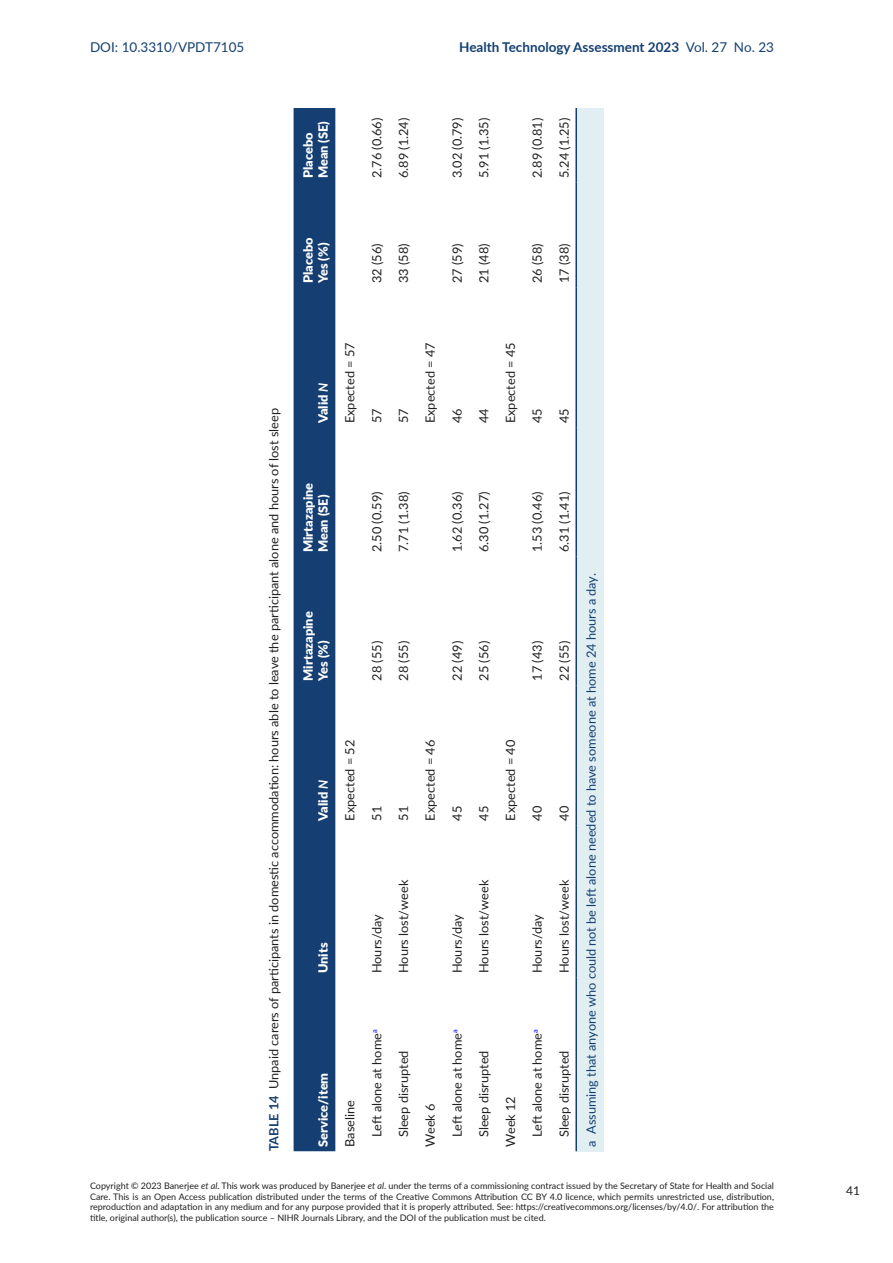
<style>
.page{position:relative;width:893px;height:1263px;background:#fff}
.page>*{position:absolute;margin:0;border:0;box-sizing:border-box;transform-origin:0 0}
.t1{font:700 13.5px "Lato";color:#153f72}
.t2{font:13.5px "Lato";color:#153f72}
.t3{font:12.75px "Lato";color:#231f20}
.t4{font:900 12.75px/15px "Lato";color:#fff}
.t5{font:12.75px "Lato";color:#153f72}
.t6{font:12px "Lato";color:#231f20}
.t7{font:9px/10.5px "Lato";color:#231f20;text-align:justify}
.s1{font-weight:400}
.s2{font-weight:700;color:#153f72}
.s3{font-weight:700;font-style:italic}
.s4{font-style:italic}
</style>
<div class="page">
<div style="left:576px;top:108px;width:28px;height:1043px;background:#e1eff2"></div>
<div style="left:294px;top:108px;width:41px;height:1043px;background:#153f72"></div>
<hr style="left:575px;top:978px;width:2px;height:173px;background:#153f72">
<hr style="left:575px;top:825px;width:2px;height:153px;background:#153f72">
<hr style="left:575px;top:685px;width:2px;height:140px;background:#153f72">
<hr style="left:575px;top:557px;width:2px;height:128px;background:#153f72">
<hr style="left:575px;top:428px;width:2px;height:129px;background:#153f72">
<hr style="left:575px;top:288px;width:2px;height:140px;background:#153f72">
<hr style="left:575px;top:183px;width:2px;height:105px;background:#153f72">
<hr style="left:575px;top:108px;width:2px;height:75px;background:#153f72">
<p class="t2" style="left:90px;top:37px;width:156px">DOI: 10.3310/VPDT7105</p>
<p class="t1" style="left:459px;top:37px;width:316px">Health Technology Assessment 2023 <span class="s1">Vol. 27 No. 23</span></p>
<p class="t4" style="left:300px;top:178px;width:59px;rotate:-90deg">Placebo<br>Mean (SE)</p>
<p class="t3" style="left:368px;top:178px;width:62px;rotate:-90deg">2.76 (0.66)</p>
<p class="t3" style="left:394px;top:178px;width:62px;rotate:-90deg">6.89 (1.24)</p>
<p class="t3" style="left:448px;top:178px;width:62px;rotate:-90deg">3.02 (0.79)</p>
<p class="t3" style="left:475px;top:178px;width:62px;rotate:-90deg">5.91 (1.35)</p>
<p class="t3" style="left:528px;top:178px;width:62px;rotate:-90deg">2.89 (0.81)</p>
<p class="t3" style="left:555px;top:178px;width:62px;rotate:-90deg">5.24 (1.25)</p>
<p class="t4" style="left:300px;top:283px;width:47px;rotate:-90deg">Placebo<br>Yes (%)</p>
<p class="t3" style="left:368px;top:283px;width:41px;rotate:-90deg">32 (56)</p>
<p class="t3" style="left:394px;top:283px;width:41px;rotate:-90deg">33 (58)</p>
<p class="t3" style="left:448px;top:283px;width:41px;rotate:-90deg">27 (59)</p>
<p class="t3" style="left:475px;top:283px;width:41px;rotate:-90deg">21 (48)</p>
<p class="t3" style="left:528px;top:283px;width:41px;rotate:-90deg">26 (58)</p>
<p class="t3" style="left:555px;top:283px;width:41px;rotate:-90deg">17 (38)</p>
<p class="t3" style="left:265px;top:1151px;width:744px;rotate:-90deg"><span class="s2">TABLE 14</span> Unpaid carers of participants in domestic accommodation: hours able to leave the participant alone and hours of lost sleep</p>
<p class="t4" style="left:315px;top:423px;width:42px;rotate:-90deg">Valid <span class="s3">N</span></p>
<p class="t3" style="left:341px;top:423px;width:82px;rotate:-90deg">Expected = 57</p>
<p class="t3" style="left:368px;top:423px;width:16px;rotate:-90deg">57</p>
<p class="t3" style="left:394px;top:423px;width:16px;rotate:-90deg">57</p>
<p class="t3" style="left:421px;top:423px;width:82px;rotate:-90deg">Expected = 47</p>
<p class="t3" style="left:448px;top:423px;width:16px;rotate:-90deg">46</p>
<p class="t3" style="left:475px;top:423px;width:16px;rotate:-90deg">44</p>
<p class="t3" style="left:501px;top:423px;width:82px;rotate:-90deg">Expected = 45</p>
<p class="t3" style="left:528px;top:423px;width:16px;rotate:-90deg">45</p>
<p class="t3" style="left:555px;top:423px;width:16px;rotate:-90deg">45</p>
<p class="t4" style="left:300px;top:552px;width:71px;rotate:-90deg">Mirtazapine<br>Mean (SE)</p>
<p class="t3" style="left:368px;top:552px;width:62px;rotate:-90deg">2.50 (0.59)</p>
<p class="t3" style="left:394px;top:552px;width:62px;rotate:-90deg">7.71 (1.38)</p>
<p class="t3" style="left:448px;top:552px;width:62px;rotate:-90deg">1.62 (0.36)</p>
<p class="t3" style="left:475px;top:552px;width:62px;rotate:-90deg">6.30 (1.27)</p>
<p class="t3" style="left:528px;top:552px;width:62px;rotate:-90deg">1.53 (0.46)</p>
<p class="t3" style="left:555px;top:552px;width:62px;rotate:-90deg">6.31 (1.41)</p>
<p class="t4" style="left:300px;top:681px;width:71px;rotate:-90deg">Mirtazapine<br>Yes (%)</p>
<p class="t3" style="left:368px;top:681px;width:41px;rotate:-90deg">28 (55)</p>
<p class="t3" style="left:394px;top:681px;width:41px;rotate:-90deg">28 (55)</p>
<p class="t3" style="left:448px;top:681px;width:41px;rotate:-90deg">22 (49)</p>
<p class="t3" style="left:475px;top:681px;width:41px;rotate:-90deg">25 (56)</p>
<p class="t3" style="left:528px;top:681px;width:41px;rotate:-90deg">17 (43)</p>
<p class="t3" style="left:555px;top:681px;width:41px;rotate:-90deg">22 (55)</p>
<p class="t4" style="left:315px;top:821px;width:42px;rotate:-90deg">Valid <span class="s3">N</span></p>
<p class="t3" style="left:341px;top:821px;width:82px;rotate:-90deg">Expected = 52</p>
<p class="t3" style="left:368px;top:821px;width:16px;rotate:-90deg">51</p>
<p class="t3" style="left:394px;top:821px;width:16px;rotate:-90deg">51</p>
<p class="t3" style="left:421px;top:821px;width:82px;rotate:-90deg">Expected = 46</p>
<p class="t3" style="left:448px;top:821px;width:16px;rotate:-90deg">45</p>
<p class="t3" style="left:475px;top:821px;width:16px;rotate:-90deg">45</p>
<p class="t3" style="left:501px;top:821px;width:82px;rotate:-90deg">Expected = 40</p>
<p class="t3" style="left:528px;top:821px;width:16px;rotate:-90deg">40</p>
<p class="t3" style="left:555px;top:821px;width:16px;rotate:-90deg">40</p>
<p class="t4" style="left:315px;top:973px;width:32px;rotate:-90deg">Units</p>
<p class="t3" style="left:368px;top:973px;width:61px;rotate:-90deg">Hours/day</p>
<p class="t3" style="left:394px;top:973px;width:95px;rotate:-90deg">Hours lost/week</p>
<p class="t3" style="left:448px;top:973px;width:61px;rotate:-90deg">Hours/day</p>
<p class="t3" style="left:475px;top:973px;width:95px;rotate:-90deg">Hours lost/week</p>
<p class="t3" style="left:528px;top:973px;width:61px;rotate:-90deg">Hours/day</p>
<p class="t3" style="left:555px;top:973px;width:95px;rotate:-90deg">Hours lost/week</p>
<p class="t4" style="left:315px;top:1147px;width:76px;rotate:-90deg">Service/item</p>
<p class="t3" style="left:341px;top:1147px;width:48px;rotate:-90deg">Baseline</p>
<p class="t3" style="left:368px;top:1137px;width:109px;rotate:-90deg">Left alone at home<sup>a</sup></p>
<p class="t3" style="left:394px;top:1137px;width:88px;rotate:-90deg">Sleep disrupted</p>
<p class="t3" style="left:421px;top:1147px;width:45px;rotate:-90deg">Week 6</p>
<p class="t3" style="left:448px;top:1137px;width:109px;rotate:-90deg">Left alone at home<sup>a</sup></p>
<p class="t3" style="left:475px;top:1137px;width:88px;rotate:-90deg">Sleep disrupted</p>
<p class="t3" style="left:501px;top:1147px;width:52px;rotate:-90deg">Week 12</p>
<p class="t3" style="left:528px;top:1137px;width:109px;rotate:-90deg">Left alone at home<sup>a</sup></p>
<p class="t3" style="left:555px;top:1137px;width:88px;rotate:-90deg">Sleep disrupted</p>
<p class="t5" style="left:582px;top:1147px;width:575px;rotate:-90deg">a Assuming that anyone who could not be left alone needed to have someone at home 24 hours a day.</p>
<p class="t7" style="left:90px;top:1180px;width:685px">Copyright © 2023 Banerjee <span class="s4">et al</span>. This work was produced by Banerjee <span class="s4">et al</span>. under the terms of a commissioning contract issued by the Secretary of State for Health and Social Care. This is an Open Access publication distributed under the terms of the Creative Commons Attribution CC BY 4.0 licence, which permits unrestricted use, distribution, reproduction and adaptation in any medium and for any purpose provided that it is properly attributed. See: https://creativecommons.org/licenses/by/4.0/. For attribution the title, original author(s), the publication source – NIHR Journals Library, and the DOI of the publication must be cited.</p>
<p class="t6" style="left:846px;top:1182px;width:15px">41</p>
</div>
